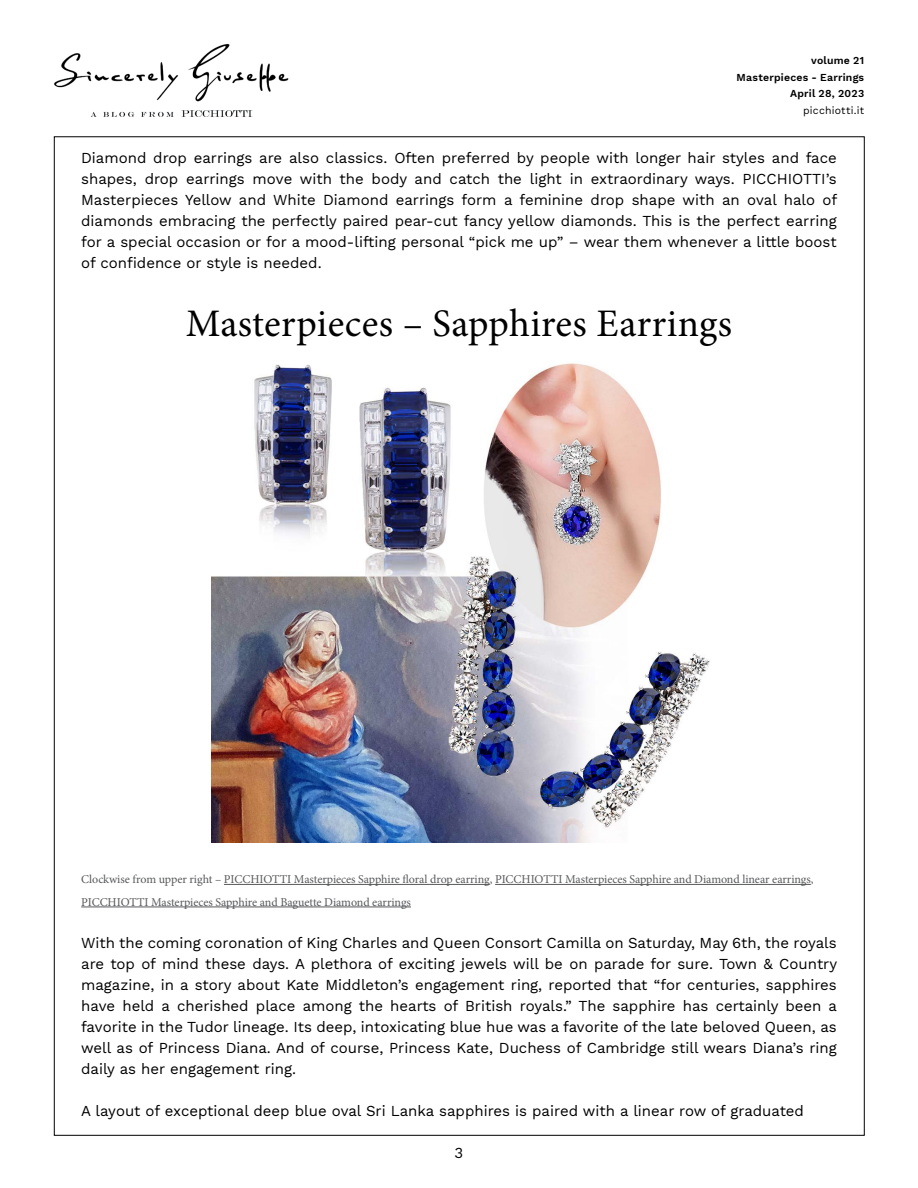
<style>
.page{position:relative;width:918px;height:1188px;background:#fff}
.page>*{position:absolute;margin:0;border:0;box-sizing:border-box;transform-origin:0 0}
.t1{font:39px "Minion Pro";letter-spacing:.01em;color:#000}
.t2{font:15px/21px "Work Sans";color:#000;text-align:justify}
.t3{font:12px/22.5px "Minion Pro";letter-spacing:-.005em;color:#58595b}
.t4{font:600 10.5px/16.5px "Work Sans";letter-spacing:.02em;color:#000;text-align:right}
.t5{font:10.5px "Work Sans";letter-spacing:.015em;color:#000}
</style>
<div class="page">
<hr style="left:224px;top:884px;width:266px;height:1px;background:#58595b">
<hr style="left:495px;top:884px;width:316px;height:1px;background:#58595b">
<hr style="left:81px;top:907px;width:330px;height:1px;background:#58595b">
<img style="left:211px;top:363px;width:499px;height:479px">
<img style="left:54px;top:43px;width:235px;height:74px">
<p class="t4" style="left:736px;top:52px;width:129px">volume 21<br>Masterpieces - Earrings<br>April 28, 2023</p>
<p class="t5" style="left:803px;top:102px;width:62px">picchiotti.it</p>
<p class="t2" style="left:81px;top:147px;width:758px">Diamond drop earrings are also classics. Often preferred by people with longer hair styles and face shapes, drop earrings move with the body and catch the light in extraordinary ways. PICCHIOTTI’s Masterpieces Yellow and White Diamond earrings form a feminine drop shape with an oval halo of diamonds embracing the perfectly paired pear-cut fancy yellow diamonds. This is the perfect earring for a special occasion or for a mood-lifting personal “pick me up” – wear them whenever a little boost of confidence or style is needed.</p>
<h1 class="t1" style="left:186px;top:297px;width:548px">Masterpieces – Sapphires Earrings</h1>
<p class="t3" style="left:81px;top:868px;width:734px">Clockwise from upper right – PICCHIOTTI Masterpieces Sapphire floral drop earring, PICCHIOTTI Masterpieces Sapphire and Diamond linear earrings,<br>PICCHIOTTI Masterpieces Sapphire and Baguette Diamond earrings</p>
<p class="t2" style="left:81px;top:932px;width:757px">With the coming coronation of King Charles and Queen Consort Camilla on Saturday, May 6th, the royals are top of mind these days. A plethora of exciting jewels will be on parade for sure. Town &amp; Country magazine, in a story about Kate Middleton’s engagement ring, reported that “for centuries, sapphires have held a cherished place among the hearts of British royals.” The sapphire has certainly been a favorite in the Tudor lineage. Its deep, intoxicating blue hue was a favorite of the late beloved Queen, as well as of Princess Diana. And of course, Princess Kate, Duchess of Cambridge still wears Diana’s ring daily as her engagement ring.</p>
<p class="t2" style="left:81px;top:1100px;width:724px">A layout of exceptional deep blue oval Sri Lanka sapphires is paired with a linear row of graduated</p>
<p class="t2" style="left:455px;top:1142px;width:10px">3</p>
</div>
